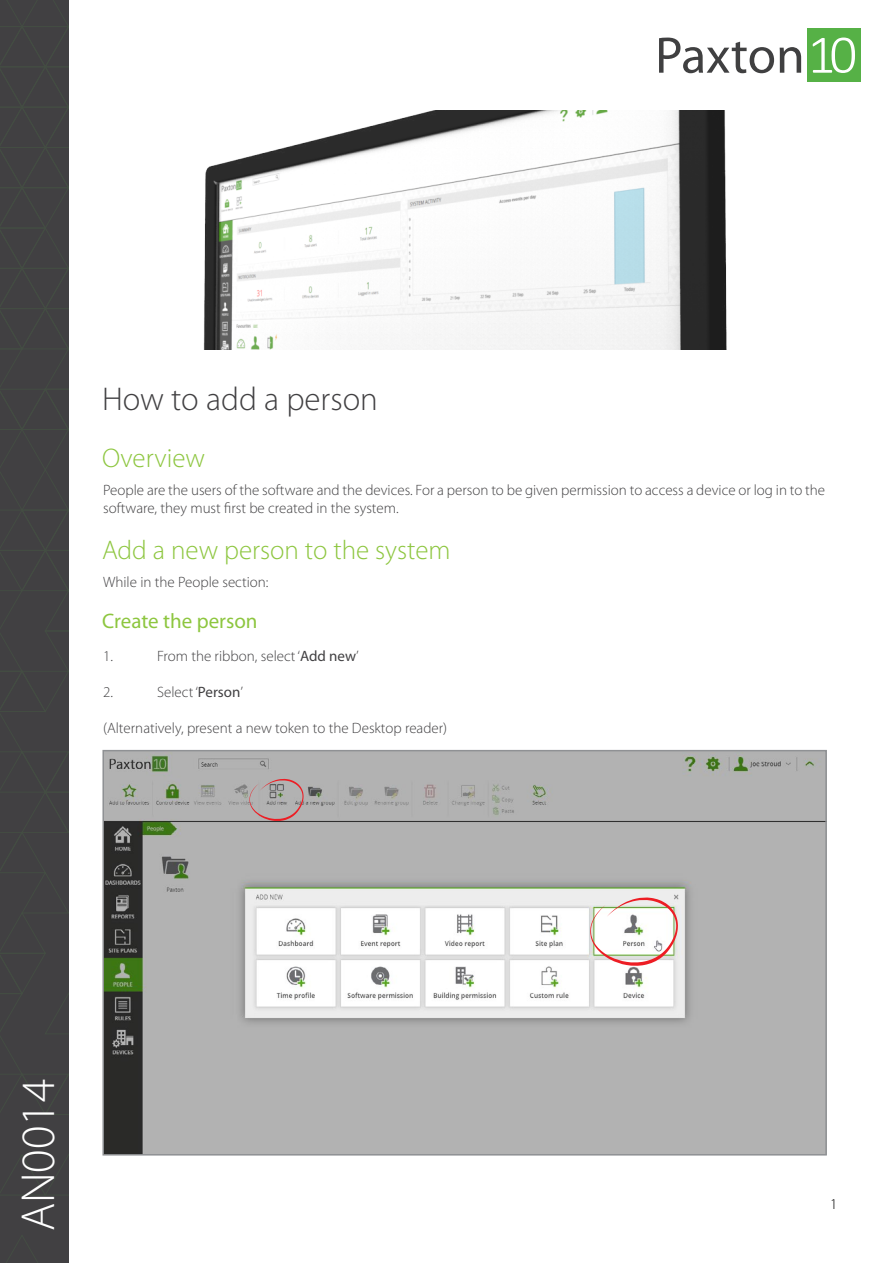
<style>
.page{position:relative;width:893px;height:1263px;background:#fff}
.page>*{position:absolute;margin:0;border:0;box-sizing:border-box;transform-origin:0 0}
.t1{font:300 48px "Myriad Pro";color:#fff}
.t2{font:300 33px "Myriad Pro";color:#414042}
.t3{font:300 27px "Myriad Pro";color:#8dc63f}
.t4{font:21px "Myriad Pro";color:#8dc63f}
.t5{font:300 15px/18px "Myriad Pro";color:#414042}
.t6{font:300 15px "Myriad Pro";color:#000}
.s1{font-weight:400}
</style>
<div class="page">
<img style="left:203px;top:110px;width:524px;height:239px">
<div style="left:0;top:0;width:69px;height:1263px;background:#414042"></div>
<svg style="left:6px;top:1236px;width:32px;height:27px"></svg>
<svg style="left:0;top:0;width:69px;height:1195px"></svg>
<div style="left:807px;top:29px;width:53px;height:53px;background:#56b146"></div>
<svg style="left:813px;top:38px;width:42px;height:35px"></svg>
<svg style="left:659px;top:38px;width:115px;height:35px"></svg>
<svg style="left:780px;top:47px;width:21px;height:26px"></svg>
<img style="left:105px;top:753px;width:719px;height:399px">
<div style="left:102px;top:750px;width:725px;height:405px;border:2px solid #8f9194"></div>
<svg style="left:590px;top:897px;width:88px;height:69px"></svg>
<svg style="left:249px;top:779px;width:55px;height:42px;background:#b1a1a1"></svg>
<h2 class="t2" style="left:102px;top:379px;width:277px">How to add a person</h2>
<h3 class="t3" style="left:102px;top:442px;width:105px">Overview</h3>
<p class="t5" style="left:103px;top:481px;width:724px">People are the users of the software and the devices. For a person to be given permission to access a device or log in to the software, they must first be created in the system.</p>
<h3 class="t3" style="left:102px;top:534px;width:350px">Add a new person to the system</h3>
<p class="t5" style="left:103px;top:573px;width:167px">While in the People section:</p>
<h3 class="t4" style="left:102px;top:608px;width:157px">Create the person</h3>
<p class="t5" style="left:103px;top:647px;width:11px">1.</p>
<p class="t5" style="left:157px;top:647px;width:203px">From the ribbon, select ‘<span class="s1">Add new</span>’</p>
<p class="t5" style="left:103px;top:683px;width:11px">2.</p>
<p class="t5" style="left:157px;top:683px;width:87px">Select ‘<span class="s1">Person</span>’</p>
<p class="t5" style="left:103px;top:719px;width:346px">(Alternatively, present a new token to the Desktop reader)</p>
<h1 class="t1" style="left:9px;top:1231px;width:154px;rotate:-90deg">AN0014</h1>
<p class="t6" style="left:830px;top:1195px;width:9px">1</p>
</div>
